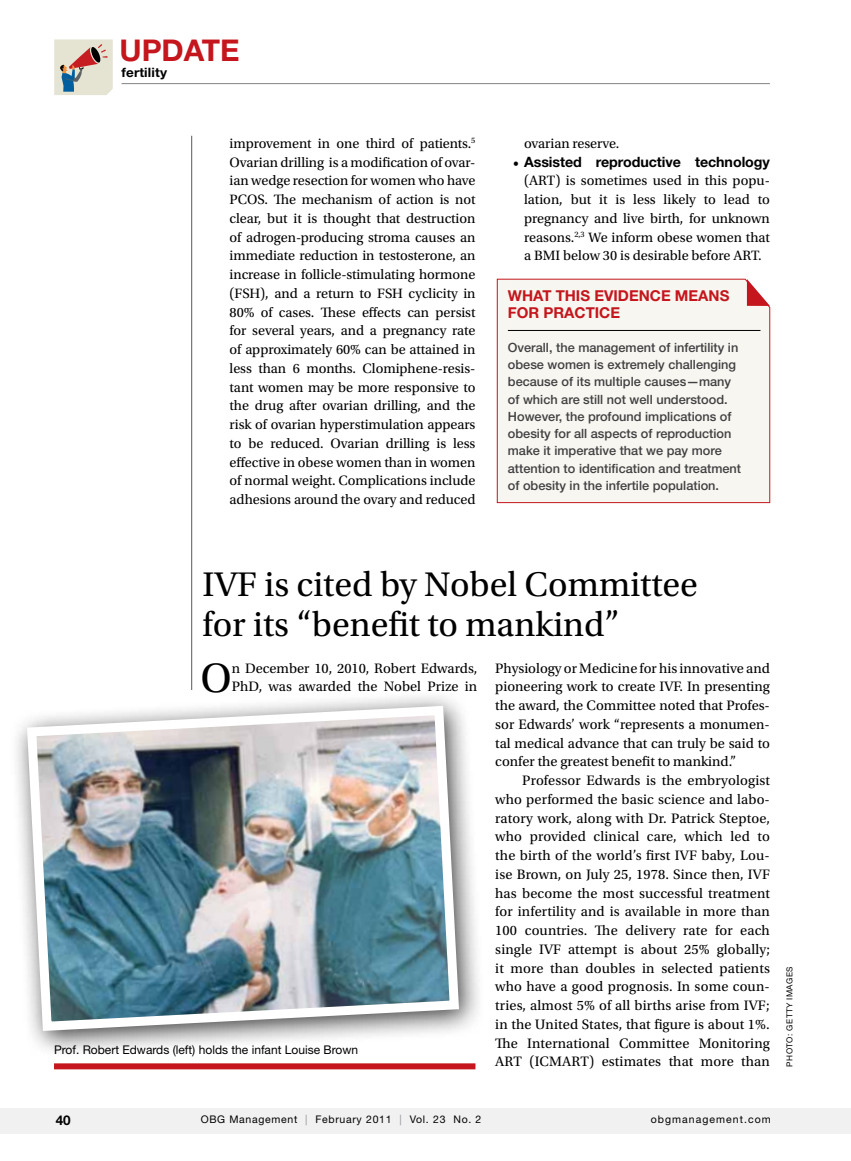
<style>
.page{position:relative;width:851px;height:1161px;background:#fff}
.page>*{position:absolute;margin:0;border:0;box-sizing:border-box;transform-origin:0 0}
.t1{font:43.05px "Utopia Std";color:#000}
.t2{font:36px/40.5px "Utopia Std";color:#000}
.t3{font:700 30px "Helvetica Neue LT Std";color:#c4161c}
.t4{font:700 15px "Helvetica Neue LT Std";color:#c4161c}
.t5{font:14.4px/18.8px "Utopia Std";color:#000;text-align:justify}
.t6{font:14.25px/18.8px "Utopia Std";letter-spacing:-.005em;color:#000;text-align:justify}
.t7{font:700 14.25px "Helvetica Neue LT Std";letter-spacing:-.005em;color:#000}
.t8{font:700 13.5px "Helvetica Neue LT Std";color:#000}
.t9{font:700 12.9px "Helvetica Neue LT Std";letter-spacing:.01em;color:#000;scale:1.04 1}
.t10{font:500 12.75px/17.2px "Helvetica Neue LT Std";color:#414042}
.t11{font:12px "Helvetica Neue LT Std";color:#000}
.t12{font:10.5px "Helvetica Neue LT Std";letter-spacing:.065em;color:#000}
.t13{font:10.5px "Helvetica Neue LT Std";letter-spacing:.1em;color:#000}
.t14{font:8.25px "Helvetica Neue LT Std";color:#000}
.s1{font-family:"Utopia Std";font-weight:400}
.s2{color:#939598}
</style>
<div class="page">
<div style="left:0;top:1108px;width:850px;height:26px;background:#f1f1f2"></div>
<hr style="left:191px;top:136px;width:1px;height:554px;background:#58595b">
<hr style="left:122px;top:83px;width:648px;height:1px;background:#808285">
<div style="left:54px;top:39px;width:59px;height:56px;background:#e5e3d2"></div>
<svg style="left:60px;top:44px;width:47px;height:48px"></svg>
<div style="left:497px;top:279px;width:273px;height:224px;background:#f7f6f0"></div>
<hr style="left:508px;top:330px;width:252px;height:1px;background:#000">
<svg style="left:746px;top:279px;width:24px;height:27px"></svg>
<div style="left:7px;top:687px;width:476px;height:370px;background:#000;opacity:.75"></div>
<img style="left:22px;top:701px;width:441px;height:335px">
<div style="left:54px;top:1063px;width:421px;height:6px;background:#c4161c"></div>
<h3 class="t3" style="left:120px;top:32px;width:121px">UPDATE</h3>
<p class="t9" style="left:121px;top:64px;width:45px">FERTILITY</p>
<p class="t6" style="left:230px;top:134px;width:247px">improvement in one third of patients.<sup>5<br></sup>Ovarian drilling is a modification of ovar&shy;ian wedge resection for women who have PCOS. The mechanism of action is not clear, but it is thought that destruction of adrogen-producing stroma causes an immediate reduction in testosterone, an increase in follicle-stimulating hormone (FSH), and a return to FSH cyclicity in 80% of cases. These effects can persist for several years, and a pregnancy rate of approximately 60% can be attained in less than 6 months. Clomiphene-resis&shy;tant women may be more responsive to the drug after ovarian drilling, and the risk of ovarian hyperstimulation appears to be reduced. Ovarian drilling is less effective in obese women than in women of normal weight. Complications include adhesions around the ovary and reduced</p>
<p class="t6" style="left:524px;top:134px;width:97px">ovarian reserve.</p>
<p class="t7" style="left:513px;top:153px;width:258px"><span class="s1">•</span> ASSISTED REPRODUCTIVE TECHNOLOGY</p>
<p class="t6" style="left:524px;top:172px;width:247px">(ART) is sometimes used in this popu&shy;lation, but it is less likely to lead to pregnancy and live birth, for unknown reasons.<sup>2,3</sup> We inform obese women that a BMI below 30 is desirable before ART.</p>
<p class="t4" style="left:508px;top:286px;width:66px">WHAT THIS</p>
<p class="t4" style="left:594px;top:286px;width:46px">EVIDENCE</p>
<p class="t4" style="left:675px;top:286px;width:12px">MEANS</p>
<p class="t4" style="left:508px;top:303px;width:11px">FOR</p>
<p class="t4" style="left:543px;top:303px;width:12px">PRAC</p>
<p class="t4" style="left:585px;top:303px;width:19px">TICE</p>
<p class="t10" style="left:508px;top:339px;width:235px">Overall, the management of infertility in obese women is extremely challenging because of its multiple causes—many of which are still not well understood.<br>However, the profound implications of obesity for all aspects of reproduction make it imperative that we pay more attention to identification and treatment of obesity in the infertile population.</p>
<h2 class="t2" style="left:202px;top:565px;width:496px">IVF is cited by Nobel Committee for its “benefit to mankind”</h2>
<h1 class="t1" style="left:200px;top:654px;width:33px">O</h1>
<p class="t5" style="left:232px;top:659px;width:247px">n December 10, 2010, Robert Edwards,<br>PhD, was awarded the Nobel Prize in</p>
<p class="t5" style="left:495px;top:659px;width:276px">Physiology or Medicine for his innovative and pioneering work to create IVF. In presenting the award, the Committee noted that Profes&shy;sor Edwards’ work “represents a monumen&shy;tal medical advance that can truly be said to confer the greatest benefit to mankind.”</p>
<p class="t5" style="left:495px;top:771px;width:276px;text-indent:27px">Professor Edwards is the embryologist who performed the basic science and labo&shy;ratory work, along with Dr. Patrick Steptoe, who provided clinical care, which led to the birth of the world’s first IVF baby, Lou&shy;ise Brown, on July 25, 1978. Since then, IVF has become the most successful treatment for infertility and is available in more than 100 countries. The delivery rate for each single IVF attempt is about 25% globally; it more than doubles in selected patients who have a good prognosis. In some coun&shy;tries, almost 5% of all births arise from IVF; in the United States, that figure is about 1%.<br>The International Committee Monitoring ART (ICMART) estimates that more than</p>
<p class="t11" style="left:54px;top:1043px;width:306px">Prof. Robert Edwards (left) holds the infant Louise Brown</p>
<p class="t14" style="left:784px;top:1067px;width:101px;rotate:-90deg">Photo: Getty imag es</p>
<p class="t8" style="left:56px;top:1112px;width:17px">40</p>
<p class="t12" style="left:201px;top:1114px;width:282px">OBG Management <span class="s2">|</span> February 2011 <span class="s2">|</span> Vol. 23 No. 2</p>
<p class="t13" style="left:650px;top:1114px;width:122px">obgmanagement.com</p>
</div>
